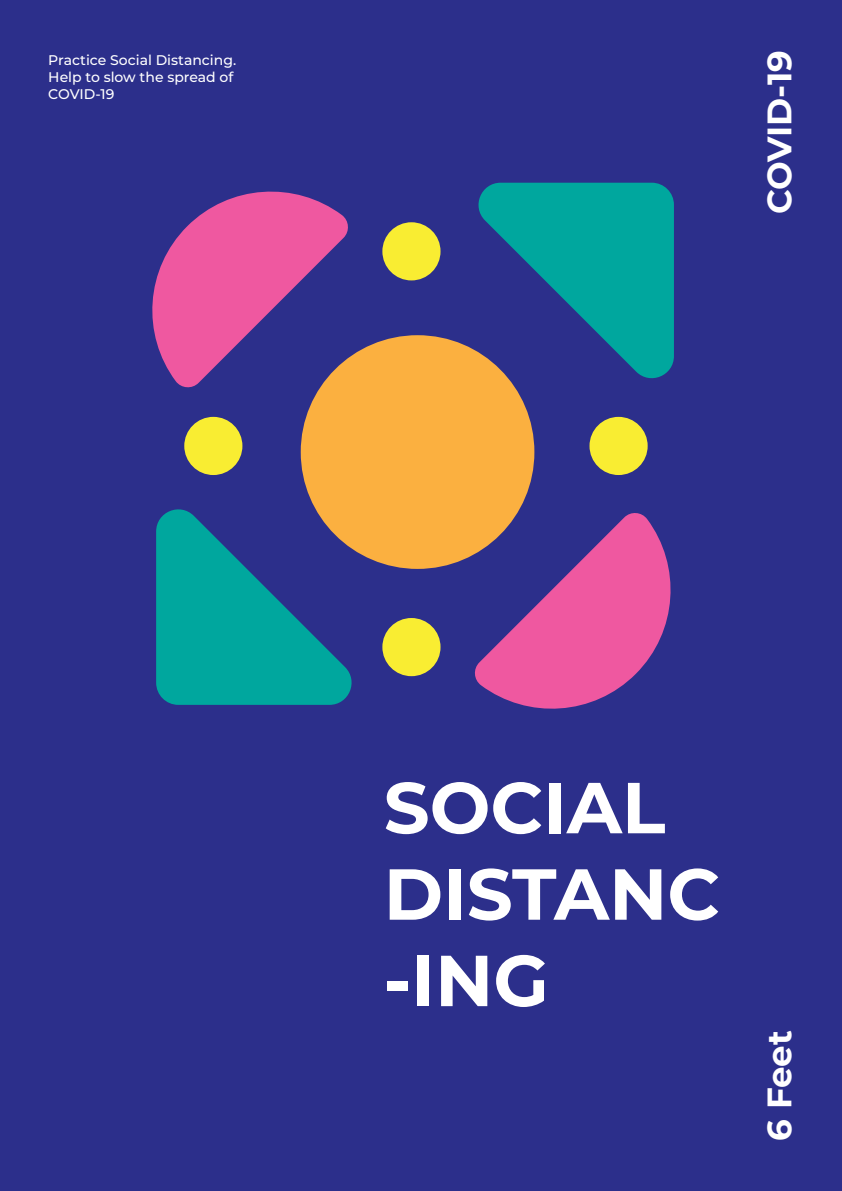
<style>
.page{position:relative;width:842px;height:1191px;background:#2c2f8b}
.page>*{position:absolute;margin:0;border:0;box-sizing:border-box;transform-origin:0 0}
.t1{font:700 72px/86.4px "Montserrat";color:#fff}
.t2{font:700 34px "Montserrat";color:#fff}
.t3{font:500 14px/16.8px "Montserrat";color:#fff}
</style>
<div class="page">
<div style="left:301px;top:335px;width:233px;height:234px;background:#fbb040;border-radius:50%"></div>
<div style="left:589px;top:417px;width:59px;height:58px;background:#f9ed32;border-radius:50%"></div>
<div style="left:184px;top:417px;width:58px;height:58px;background:#f9ed32;border-radius:50%"></div>
<div style="left:382px;top:222px;width:58px;height:58px;background:#f9ed32;border-radius:50%"></div>
<div style="left:382px;top:618px;width:58px;height:58px;background:#f9ed32;border-radius:50%"></div>
<svg style="left:152px;top:191px;width:198px;height:198px;fill:#ef58a0"></svg>
<svg style="left:473px;top:511px;width:198px;height:198px;fill:#ef58a0"></svg>
<svg style="left:471px;top:183px;width:203px;height:202px;fill:#00a79e"></svg>
<svg style="left:156px;top:502px;width:203px;height:203px;fill:#00a79e"></svg>
<p class="t3" style="left:48px;top:51px;width:189px">Practice Social Distancing.<br>Help to slow the spread of<br>COVID-19</p>
<h2 class="t2" style="left:755px;top:214px;width:165px;rotate:-90deg">COVID-19</h2>
<h1 class="t1" style="left:384px;top:761px;width:338px">SOCIAL<br>DISTANC -ING</h1>
<h2 class="t2" style="left:755px;top:1140px;width:112px;rotate:-90deg">6 Feet</h2>
</div>
